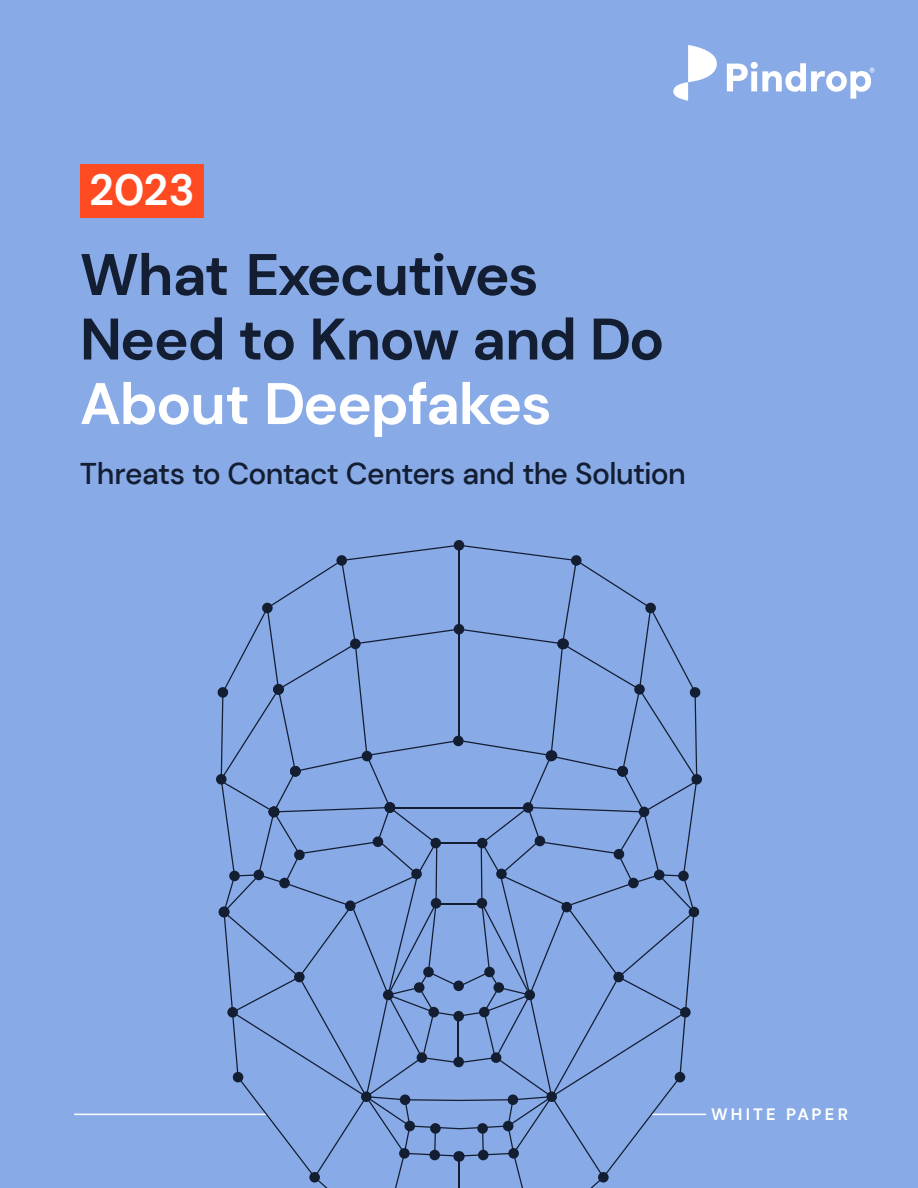
<style>
.page{position:relative;width:918px;height:1188px;background:#88abe7}
.page>*{position:absolute;margin:0;border:0;box-sizing:border-box;transform-origin:0 0}
.t1{font:700 58.5px/64.5px "DM Sans";letter-spacing:-.03em;color:#141e33}
.t2{font:700 58.5px "DM Sans";letter-spacing:-.02em;color:#fff}
.t3{font:700 43.5px "DM Sans";color:#fff}
.t4{font:500 30px "DM Sans";letter-spacing:-.02em;color:#141e33}
.t5{font:700 16.5px "DM Sans";letter-spacing:.18em;color:#fff}
</style>
<div class="page">
<hr style="left:74px;top:1114px;width:632px;height:1px;background:#fff">
<svg style="left:673px;top:45px;width:44px;height:56px"></svg>
<svg style="left:727px;top:62px;width:147px;height:37px"></svg>
<div style="left:80px;top:164px;width:124px;height:54px;background:#ff4b21"></div>
<svg style="left:221px;top:560px;width:476px;height:628px"></svg>
<div style="left:309px;top:1172px;width:11px;height:11px;background:#141e33;border-radius:50%"></div>
<div style="left:598px;top:1172px;width:11px;height:11px;background:#141e33;border-radius:50%"></div>
<div style="left:233px;top:1072px;width:10px;height:10px;background:#141e33;border-radius:50%"></div>
<div style="left:675px;top:1072px;width:10px;height:10px;background:#141e33;border-radius:50%"></div>
<div style="left:227px;top:1007px;width:11px;height:11px;background:#141e33;border-radius:50%"></div>
<div style="left:680px;top:1007px;width:11px;height:11px;background:#141e33;border-radius:50%"></div>
<div style="left:689px;top:907px;width:10px;height:10px;background:#141e33;border-radius:50%"></div>
<div style="left:229px;top:871px;width:11px;height:10px;background:#141e33;border-radius:50%"></div>
<div style="left:678px;top:871px;width:11px;height:10px;background:#141e33;border-radius:50%"></div>
<div style="left:216px;top:774px;width:11px;height:11px;background:#141e33;border-radius:50%"></div>
<div style="left:691px;top:774px;width:11px;height:11px;background:#141e33;border-radius:50%"></div>
<div style="left:218px;top:687px;width:10px;height:11px;background:#141e33;border-radius:50%"></div>
<div style="left:690px;top:687px;width:10px;height:11px;background:#141e33;border-radius:50%"></div>
<div style="left:262px;top:603px;width:11px;height:10px;background:#141e33;border-radius:50%"></div>
<div style="left:645px;top:603px;width:11px;height:10px;background:#141e33;border-radius:50%"></div>
<div style="left:336px;top:555px;width:11px;height:11px;background:#141e33;border-radius:50%"></div>
<div style="left:571px;top:555px;width:11px;height:11px;background:#141e33;border-radius:50%"></div>
<div style="left:454px;top:540px;width:10px;height:11px;background:#141e33;border-radius:50%"></div>
<div style="left:634px;top:684px;width:11px;height:11px;background:#141e33;border-radius:50%"></div>
<div style="left:350px;top:639px;width:11px;height:10px;background:#141e33;border-radius:50%"></div>
<div style="left:454px;top:624px;width:10px;height:10px;background:#141e33;border-radius:50%"></div>
<div style="left:558px;top:639px;width:11px;height:10px;background:#141e33;border-radius:50%"></div>
<div style="left:273px;top:684px;width:11px;height:11px;background:#141e33;border-radius:50%"></div>
<div style="left:362px;top:751px;width:10px;height:10px;background:#141e33;border-radius:50%"></div>
<div style="left:453px;top:736px;width:11px;height:10px;background:#141e33;border-radius:50%"></div>
<div style="left:546px;top:751px;width:10px;height:10px;background:#1b273f;border-radius:50%"></div>
<div style="left:557px;top:639px;width:11px;height:10px;background:#141e33;border-radius:50%"></div>
<div style="left:547px;top:750px;width:10px;height:11px;background:#141e33;border-radius:50%"></div>
<div style="left:639px;top:807px;width:10px;height:10px;background:#141e33;border-radius:50%"></div>
<div style="left:290px;top:766px;width:11px;height:11px;background:#141e33;border-radius:50%"></div>
<div style="left:617px;top:766px;width:11px;height:11px;background:#141e33;border-radius:50%"></div>
<div style="left:254px;top:870px;width:10px;height:10px;background:#141e33;border-radius:50%"></div>
<div style="left:654px;top:870px;width:11px;height:10px;background:#141e33;border-radius:50%"></div>
<div style="left:523px;top:802px;width:10px;height:11px;background:#141e33;border-radius:50%"></div>
<div style="left:546px;top:750px;width:10px;height:11px;background:#141e33;border-radius:50%"></div>
<div style="left:279px;top:878px;width:11px;height:10px;background:#141e33;border-radius:50%"></div>
<div style="left:628px;top:878px;width:11px;height:10px;background:#141e33;border-radius:50%"></div>
<div style="left:294px;top:850px;width:11px;height:10px;background:#141e33;border-radius:50%"></div>
<div style="left:614px;top:849px;width:10px;height:10px;background:#141e33;border-radius:50%"></div>
<div style="left:269px;top:807px;width:10px;height:10px;background:#141e33;border-radius:50%"></div>
<div style="left:373px;top:836px;width:10px;height:11px;background:#141e33;border-radius:50%"></div>
<div style="left:535px;top:836px;width:10px;height:10px;background:#141e33;border-radius:50%"></div>
<div style="left:385px;top:802px;width:10px;height:11px;background:#141e33;border-radius:50%"></div>
<div style="left:430px;top:838px;width:11px;height:10px;background:#141e33;border-radius:50%"></div>
<div style="left:477px;top:838px;width:11px;height:10px;background:#141e33;border-radius:50%"></div>
<div style="left:411px;top:869px;width:11px;height:10px;background:#141e33;border-radius:50%"></div>
<div style="left:496px;top:869px;width:11px;height:10px;background:#141e33;border-radius:50%"></div>
<div style="left:345px;top:900px;width:11px;height:11px;background:#141e33;border-radius:50%"></div>
<div style="left:561px;top:902px;width:11px;height:10px;background:#141e33;border-radius:50%"></div>
<div style="left:383px;top:990px;width:11px;height:10px;background:#141e33;border-radius:50%"></div>
<div style="left:524px;top:990px;width:11px;height:10px;background:#141e33;border-radius:50%"></div>
<div style="left:431px;top:898px;width:10px;height:11px;background:#141e33;border-radius:50%"></div>
<div style="left:477px;top:898px;width:10px;height:11px;background:#141e33;border-radius:50%"></div>
<div style="left:294px;top:972px;width:11px;height:10px;background:#141e33;border-radius:50%"></div>
<div style="left:613px;top:972px;width:11px;height:10px;background:#141e33;border-radius:50%"></div>
<div style="left:219px;top:907px;width:10px;height:10px;background:#141e33;border-radius:50%"></div>
<div style="left:361px;top:1091px;width:11px;height:11px;background:#141e33;border-radius:50%"></div>
<div style="left:546px;top:1091px;width:11px;height:11px;background:#141e33;border-radius:50%"></div>
<div style="left:417px;top:1052px;width:10px;height:11px;background:#141e33;border-radius:50%"></div>
<div style="left:453px;top:1057px;width:11px;height:10px;background:#141e33;border-radius:50%"></div>
<div style="left:453px;top:1011px;width:11px;height:10px;background:#141e33;border-radius:50%"></div>
<div style="left:453px;top:981px;width:11px;height:10px;background:#141e33;border-radius:50%"></div>
<div style="left:491px;top:1052px;width:10px;height:11px;background:#141e33;border-radius:50%"></div>
<div style="left:423px;top:967px;width:11px;height:10px;background:#141e33;border-radius:50%"></div>
<div style="left:484px;top:967px;width:11px;height:10px;background:#141e33;border-radius:50%"></div>
<div style="left:414px;top:982px;width:11px;height:11px;background:#141e33;border-radius:50%"></div>
<div style="left:493px;top:982px;width:11px;height:11px;background:#141e33;border-radius:50%"></div>
<div style="left:428px;top:1007px;width:11px;height:10px;background:#141e33;border-radius:50%"></div>
<div style="left:479px;top:1007px;width:11px;height:10px;background:#141e33;border-radius:50%"></div>
<div style="left:400px;top:1094px;width:10px;height:11px;background:#141e33;border-radius:50%"></div>
<div style="left:508px;top:1094px;width:10px;height:11px;background:#141e33;border-radius:50%"></div>
<div style="left:405px;top:1121px;width:10px;height:10px;background:#141e33;border-radius:50%"></div>
<div style="left:503px;top:1121px;width:10px;height:10px;background:#141e33;border-radius:50%"></div>
<div style="left:399px;top:1148px;width:11px;height:11px;background:#141e33;border-radius:50%"></div>
<div style="left:508px;top:1148px;width:11px;height:11px;background:#141e33;border-radius:50%"></div>
<div style="left:429px;top:1150px;width:11px;height:10px;background:#141e33;border-radius:50%"></div>
<div style="left:478px;top:1150px;width:11px;height:10px;background:#141e33;border-radius:50%"></div>
<div style="left:430px;top:1123px;width:11px;height:11px;background:#141e33;border-radius:50%"></div>
<div style="left:477px;top:1123px;width:11px;height:11px;background:#141e33;border-radius:50%"></div>
<hr style="left:458px;top:545px;width:2px;height:84px;background:#141e33">
<hr style="left:458px;top:1015px;width:1px;height:47px;background:#141e33">
<hr style="left:436px;top:842px;width:46px;height:2px;background:#141e33">
<hr style="left:436px;top:903px;width:47px;height:1px;background:#141e33">
<hr style="left:458px;top:629px;width:2px;height:114px;background:#141e33">
<h2 class="t3" style="left:89px;top:170px;width:107px">2023</h2>
<h1 class="t1" style="left:80px;top:246px;width:586px">What Executives<br>Need to Know and Do</h1>
<h1 class="t2" style="left:80px;top:377px;width:473px">About Deepfakes</h1>
<p class="t4" style="left:80px;top:460px;width:608px">Threats to Contact Centers and the Solution</p>
<p class="t5" style="left:711px;top:1106px;width:138px">WHITE PAPER</p>
</div>
